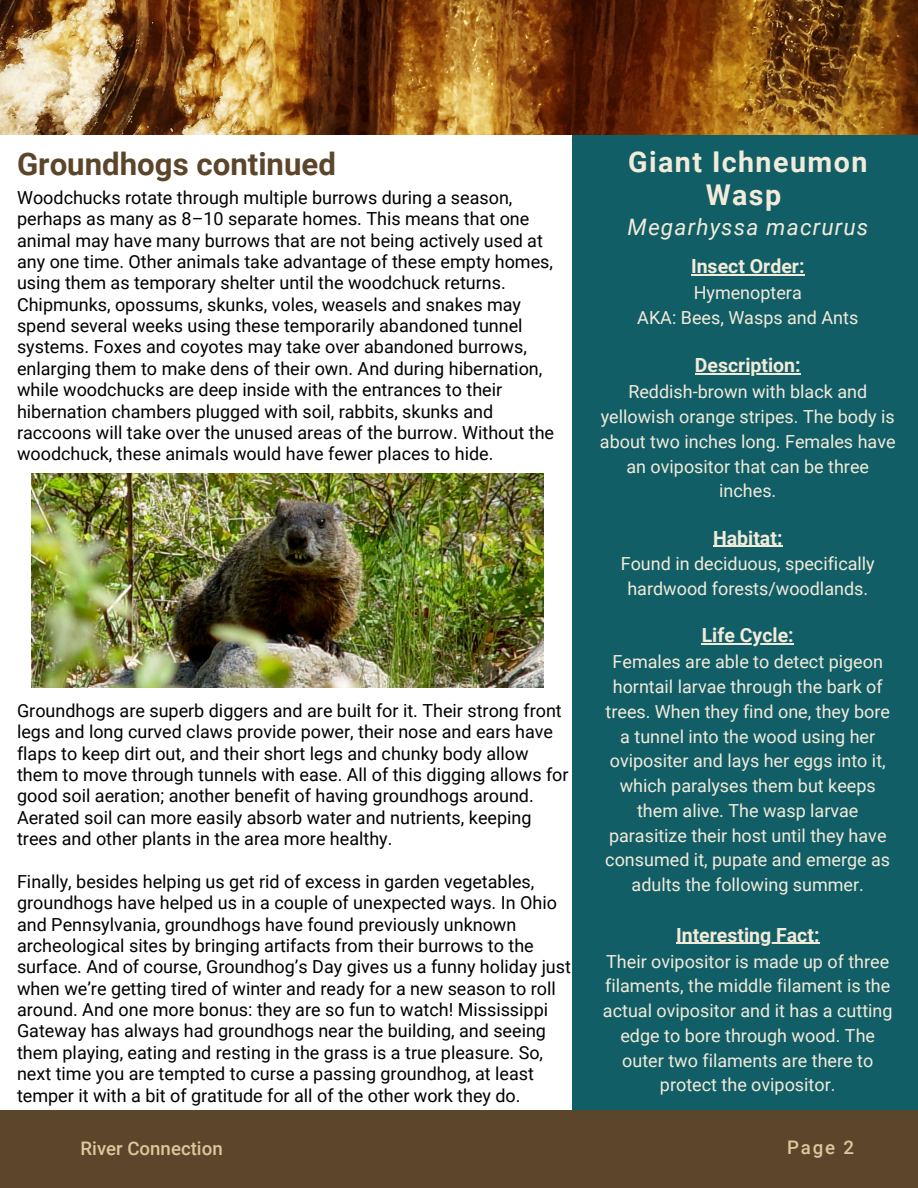
<style>
.page{position:relative;width:918px;height:1188px;background:#fff}
.page>*{position:absolute;margin:0;border:0;box-sizing:border-box;transform-origin:0 0}
.t1{font:700 31.2px "Roboto";color:#5c462b}
.t2{font:700 28.65px/33.8px "Roboto";letter-spacing:.05em;color:#f2ebd9;text-align:center}
.t3{font:italic 22.65px "Roboto";letter-spacing:.05em;color:#f2ebd9}
.t4{font:700 19.5px "Roboto";color:#f2ebd9}
.t5{font:500 18.6px "Roboto";color:#d9c89d}
.t6{font:18px/21.3px "Roboto";color:#000}
.t7{font:18px/24.8px "Roboto";color:#f2ebd9;text-align:center}
</style>
<div class="page">
<div style="left:572px;top:102px;width:346px;height:1008px;background:#115e67"></div>
<img style="left:0;top:0;width:918px;height:135px">
<div style="left:0;top:1110px;width:918px;height:78px;background:#5c462b"></div>
<img style="left:32px;top:473px;width:512px;height:215px">
<hr style="left:691px;top:274px;width:114px;height:2px;background:#f2ebd9">
<hr style="left:695px;top:374px;width:106px;height:1px;background:#f2ebd9">
<hr style="left:713px;top:546px;width:70px;height:1px;background:#f2ebd9">
<hr style="left:702px;top:644px;width:92px;height:1px;background:#f2ebd9">
<hr style="left:676px;top:943px;width:144px;height:1px;background:#f2ebd9">
<p class="t1" style="left:17px;top:146px;width:320px">Groundhogs continued</p>
<p class="t2" style="left:628px;top:145px;width:241px">Giant Ichneumon<br>Wasp</p>
<p class="t3" style="left:628px;top:214px;width:242px">Megarhyssa macrurus</p>
<p class="t6" style="left:17px;top:187px;width:539px">Woodchucks rotate through multiple burrows during a season, perhaps as many as 8–10 separate homes. This means that one animal may have many burrows that are not being actively used at any one time. Other animals take advantage of these empty homes, using them as temporary shelter until the woodchuck returns.<br>Chipmunks, opossums, skunks, voles, weasels and snakes may spend several weeks using these temporarily abandoned tunnel systems. Foxes and coyotes may take over abandoned burrows, enlarging them to make dens of their own. And during hibernation, while woodchucks are deep inside with the entrances to their hibernation chambers plugged with soil, rabbits, skunks and raccoons will take over the unused areas of the burrow. Without the woodchuck, these animals would have fewer places to hide.</p>
<p class="t4" style="left:691px;top:255px;width:115px">Insect Order:</p>
<p class="t7" style="left:694px;top:281px;width:110px">Hymenoptera</p>
<p class="t7" style="left:637px;top:305px;width:222px">AKA: Bees, Wasps and Ants</p>
<p class="t4" style="left:695px;top:354px;width:107px">Description:</p>
<p class="t7" style="left:600px;top:380px;width:297px">Reddish-brown with black and yellowish orange stripes. The body is about two inches long. Females have an ovipositor that can be three inches.</p>
<p class="t4" style="left:713px;top:526px;width:71px">Habitat:</p>
<p class="t7" style="left:621px;top:552px;width:255px">Found in deciduous, specifically hardwood forests/woodlands.</p>
<p class="t4" style="left:702px;top:624px;width:94px">Life Cycle:</p>
<p class="t7" style="left:605px;top:650px;width:286px">Females are able to detect pigeon horntail larvae through the bark of trees. When they find one, they bore a tunnel into the wood using her ovipositer and lays her eggs into it, which paralyses them but keeps them alive. The wasp larvae parasitize their host until they have consumed it, pupate and emerge as adults the following summer.</p>
<h1 class="t4" style="left:676px;top:924px;width:145px">Interesting Fact:</h1>
<p class="t7" style="left:603px;top:949px;width:291px">Their ovipositor is made up of three filaments, the middle filament is the actual ovipositor and it has a cutting edge to bore through wood. The outer two filaments are there to protect the ovipositor.</p>
<h2 class="t6" style="left:17px;top:700px;width:553px">Groundhogs are superb diggers and are built for it. Their strong front legs and long curved claws provide power, their nose and ears have flaps to keep dirt out, and their short legs and chunky body allow them to move through tunnels with ease. All of this digging allows for good soil aeration; another benefit of having groundhogs around.<br>Aerated soil can more easily absorb water and nutrients, keeping trees and other plants in the area more healthy.</h2>
<p class="t6" style="left:17px;top:871px;width:555px">Finally, besides helping us get rid of excess in garden vegetables, groundhogs have helped us in a couple of unexpected ways. In Ohio and Pennsylvania, groundhogs have found previously unknown archeological sites by bringing artifacts from their burrows to the surface. And of course, Groundhog’s Day gives us a funny holiday just when we’re getting tired of winter and ready for a new season to roll around. And one more bonus: they are so fun to watch! Mississippi Gateway has always had groundhogs near the building, and seeing them playing, eating and resting in the grass is a true pleasure. So, next time you are tempted to curse a passing groundhog, at least temper it with a bit of gratitude for all of the other work they do.</p>
<p class="t5" style="left:81px;top:1138px;width:144px">River Connection</p>
<p class="t5" style="left:787px;top:1137px;width:69px">Page 2</p>
</div>
